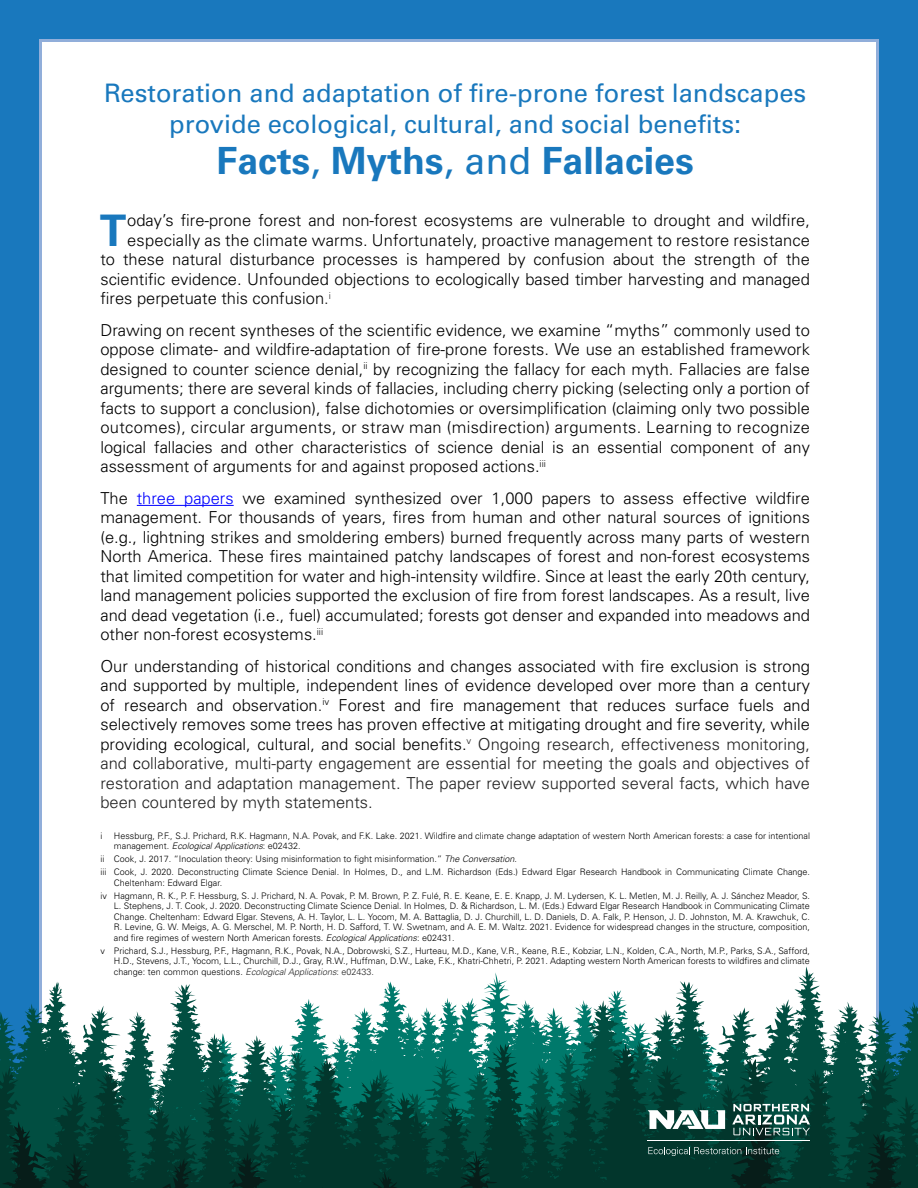
<style>
.page{position:relative;width:918px;height:1188px;background:#fff}
.page>*{position:absolute;margin:0;border:0;box-sizing:border-box;transform-origin:0 0}
.t1{font:700 43.5px "Univers";color:#1978bd}
.t2{font:700 37.5px "Univers";color:#1978bd}
.t3{font:25.5px/31.5px "Univers";color:#1978bd;text-align:center}
.t4{font:300 16.5px/19.5px "Univers";color:#000;text-align:justify}
.t5{font:300 9px/10.5px "Univers";color:#000}
.s1{font-weight:400}
.s2{color:#222}
.s3{color:#00f}
.s4{font-style:italic}
.s5{font-style:italic;color:#222}
</style>
<div class="page">
<div style="left:0;top:0;width:918px;height:1165px;background:#1978bd"></div>
<div style="left:39px;top:39px;width:840px;height:1118px;background:#fff;border:3px solid #91aeda"></div>
<hr style="left:137px;top:505px;width:97px;height:1px;background:#00f">
<svg style="left:0;top:966px;width:918px;height:222px"></svg>
<h3 class="t3" style="left:104px;top:77px;width:704px">Restoration and adaptation of fire-prone forest landscapes provide ecological, cultural, and social benefits:</h3>
<h2 class="t2" style="left:217px;top:139px;width:479px">Facts<span class="s1">,</span> Myths<span class="s1">, and</span> Fallacies</h2>
<h1 class="t1" style="left:100px;top:205px;width:28px">T</h1>
<p class="t4" style="left:127px;top:211px;width:684px">oday’s fire-prone forest and non-forest ecosystems are vulnerable to drought and wildfire,</p>
<p class="t4" style="left:127px;top:230px;width:684px">especially as the climate warms. Unfortunately, proactive management to restore resistance</p>
<p class="t4" style="left:100px;top:250px;width:711px">to these natural disturbance processes is hampered by confusion about the strength of the</p>
<p class="t4" style="left:100px;top:269px;width:711px">scientific evidence. Unfounded objections to ecologically based timber harvesting and managed</p>
<p class="t4" style="left:100px;top:289px;width:232px">fires perpetuate this confusion<span class="s2">.</span><sup>i</sup></p>
<p class="t4" style="left:100px;top:320px;width:711px">Drawing on recent syntheses of the scientific evidence, we examine “myths” commonly used to oppose climate- and wildfire-adaptation of fire-prone forests. We use an established framework designed to counter science denial,<sup>ii</sup> by recognizing the fallacy for each myth. Fallacies are false arguments; there are several kinds of fallacies, including cherry picking (selecting only a portion of facts to support a conclusion), false dichotomies or oversimplification (claiming only two possible outcomes), circular arguments, or straw man (misdirection) arguments. Learning to recognize logical fallacies and other characteristics of science denial is an essential component of any assessment of arguments for and against proposed actions.<sup>iii</sup></p>
<p class="t4" style="left:100px;top:488px;width:711px">The <span class="s3">three papers</span> we examined synthesized over 1,000 papers to assess effective wildfire management. For thousands of years, fires from human and other natural sources of ignitions (e.g., lightning strikes and smoldering embers) burned frequently across many parts of western North America. These fires maintained patchy landscapes of forest and non-forest ecosystems that limited competition for water and high-intensity wildfire. Since at least the early 20th century, land management policies supported the exclusion of fire from forest landscapes. As a result, live and dead vegetation (i.e., fuel) accumulated; forests got denser and expanded into meadows and other non-forest ecosystems.<sup>iii</sup></p>
<p class="t4" style="left:100px;top:656px;width:711px">Our understanding of historical conditions and changes associated with fire exclusion is strong and supported by multiple, independent lines of evidence developed over more than a century of research and observation<span class="s2">.</span><sup>iv</sup> Forest and fire management that reduces surface fuels and selectively removes some trees has proven effective at mitigating drought and fire severity, while providing ecological, cultural, and social benefits.<sup>v</sup> <span class="s2">Ongoing research, effectiveness monitoring, and</span> c<span class="s2">ollaborative, multi-party engagement are essential for meeting the goals and objectives of restoration and adaptation management. The paper review supported several facts, which have been countered by myth statements.</span></p>
<p class="t5" style="left:100px;top:831px;width:3px">i</p>
<p class="t5" style="left:114px;top:831px;width:698px">Hessburg, P.F., S.J. Prichard, R.K. Hagmann, N.A. Povak, and F.K. Lake. 2021. Wildfire and climate change adaptation of western North American forests: a case for intentional management. <span class="s4">Ecological Applications</span>: e02432.</p>
<p class="t5" style="left:100px;top:853px;width:711px;line-height:12.9px">ii Cook, J. 2017. “Inoculation theory: Using misinformation to fight misinformation.” <span class="s4">The Conversation</span>.<br>iii Cook, J. 2020. Deconstructing Climate Science Denial. In Holmes, D., and L.M. Richardson (Eds.) Edward Elgar Research Handbook in Communicating Climate Change.</p>
<p class="t5" style="left:100px;top:876px;width:711px;line-height:12.9px;text-indent:14px">Cheltenham: Edward Elgar.<br>iv Hagmann, R. K., P. F. Hessburg, S. J. Prichard, N. A. Povak, P. M. Brown, P. Z. Fulé, R. E. Keane, E. E. Knapp, J. M. Lydersen, K. L. Metlen, M. J. Reilly, A. J. Sánchez Meador, S.</p>
<p class="t5" style="left:114px;top:901px;width:698px;text-align:justify">L. Stephens, J. T. Cook, J. 2020. Deconstructing Climate Science Denial. In Holmes, D. &amp; Richardson, L. M. (Eds.) Edward Elgar Research Handbook in Communicating Climate Change. Cheltenham: Edward Elgar. Stevens, A. H. Taylor, L. L. Yocom, M. A. Battaglia, D. J. Churchill, L. D. Daniels, D. A. Falk, P. Henson, J. D. Johnston, M. A. Krawchuk, C.<br>R. Levine, G. W. Meigs, A. G. Merschel, M. P. North, H. D. Safford, T. W. Swetnam, and A. E. M. Waltz. 2021. Evidence for widespread changes in the structure, composition, and fire regimes of western North American forests. <span class="s4">Ecological Applications</span>: e02431.</p>
<p class="t5" style="left:114px;top:945px;width:698px;text-align:justify;text-indent:-14px">v Prichard, S.J., Hessburg, P.F., Hagmann, R.K., Povak, N.A., Dobrowski, S.Z., Hurteau, M.D., Kane, V.R., Keane, R.E., Kobziar, L.N., Kolden, C.A., North, M.P., Parks, S.A., Safford, H.D., Stevens, J.T., Yocom, L.L., Churchill, D.J., Gray, R.W., Huffman, D.W., Lake, F.K., Khatri-Chhetri, P. 2021. Adapting western North American forests to wildfires and climate change: ten common questions. <span class="s5">Ecological Applications</span><span class="s2">: e02433.</span></p>
</div>
